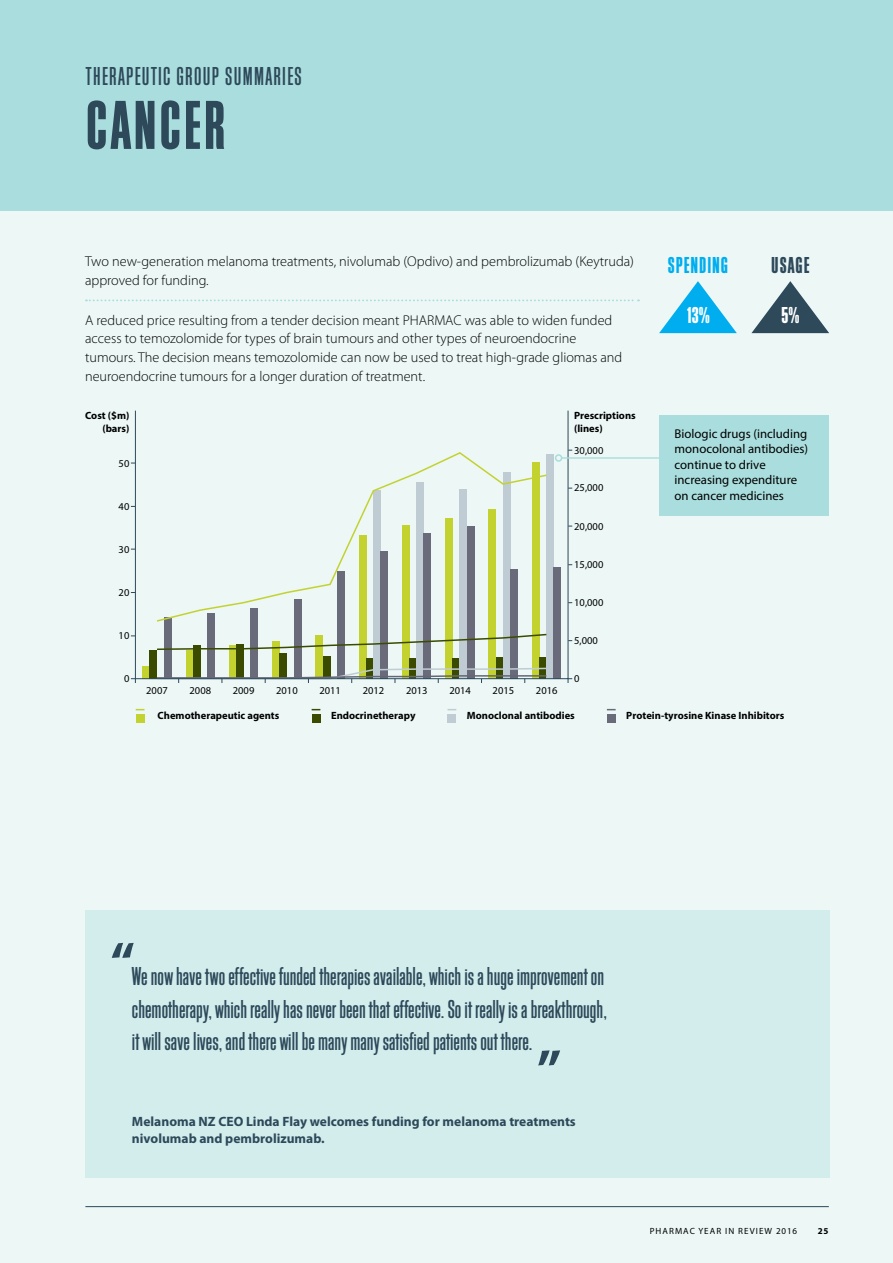
<style>
.page{position:relative;width:893px;height:1263px;background:#fff}
.page>*{position:absolute;margin:0;border:0;box-sizing:border-box;transform-origin:0 0}
.t1{font:72px "Block Gothic Bold Extra Cond";letter-spacing:.04em;color:#2d495a}
.t2{font:700 54px "Myriad Pro";color:#2d495a}
.t3{font:27px/32.4px "Block Gothic Medium Extra Cond";color:#2d495a;text-align:justify}
.t4{font:27px "Block Gothic Medium Extra Cond";letter-spacing:.05em;color:#2d495a}
.t5{font:24px "Block Gothic Bold Extra Cond";letter-spacing:.04em;color:#00aeef}
.t6{font:24px "Block Gothic Bold Extra Cond";color:#fff}
.t7{font:24px "Block Gothic Bold Extra Cond";letter-spacing:.04em;color:#2d495a}
.t8{font:300 14.25px/18.8px "Myriad Pro";color:#000}
.t9{font:700 13.5px/17.2px "Myriad Pro";color:#2d495a}
.t10{font:12.75px/15.3px "Myriad Pro";color:#000}
.t11{font:700 10.5px/12.6px "Myriad Pro";color:#000;text-align:right}
.t12{font:10.5px "Myriad Pro";color:#000}
.t13{font:9px "Myriad Pro";letter-spacing:.12em;color:#000}
.t14{font:700 9px "Myriad Pro";color:#000}
</style>
<div class="page">
<div style="left:0;top:210px;width:893px;height:1053px;background:#ecf7f6"></div>
<div style="left:0;top:0;width:893px;height:210px;background:#add"></div>
<svg style="left:659px;top:281px;width:78px;height:52px"></svg>
<svg style="left:751px;top:281px;width:78px;height:52px"></svg>
<svg style="left:86px;top:299px;width:553px;height:2px"></svg>
<div style="left:136px;top:714px;width:8px;height:8px;background:#c3d22e"></div>
<div style="left:312px;top:714px;width:8px;height:8px;background:#3a4b00"></div>
<div style="left:448px;top:714px;width:8px;height:8px;background:#c0ccd3"></div>
<div style="left:607px;top:714px;width:9px;height:8px;background:#696b7a"></div>
<div style="left:143px;top:666px;width:7px;height:13px;background:#c3d22e"></div>
<div style="left:186px;top:650px;width:7px;height:29px;background:#c3d22e"></div>
<div style="left:229px;top:645px;width:7px;height:34px;background:#c3d22e"></div>
<div style="left:273px;top:641px;width:7px;height:38px;background:#c3d22e"></div>
<div style="left:316px;top:635px;width:7px;height:44px;background:#c3d22e"></div>
<div style="left:359px;top:535px;width:7px;height:144px;background:#c3d22e"></div>
<div style="left:402px;top:525px;width:7px;height:154px;background:#c3d22e"></div>
<div style="left:446px;top:518px;width:7px;height:161px;background:#c3d22e"></div>
<div style="left:489px;top:509px;width:7px;height:170px;background:#c3d22e"></div>
<div style="left:532px;top:462px;width:7px;height:217px;background:#c3d22e"></div>
<div style="left:150px;top:650px;width:7px;height:29px;background:#3a4b00"></div>
<div style="left:193px;top:646px;width:7px;height:33px;background:#3a4b00"></div>
<div style="left:236px;top:644px;width:8px;height:35px;background:#3a4b00"></div>
<div style="left:280px;top:654px;width:7px;height:25px;background:#3a4b00"></div>
<div style="left:323px;top:656px;width:7px;height:23px;background:#3a4b00"></div>
<div style="left:366px;top:658px;width:7px;height:21px;background:#3a4b00"></div>
<div style="left:409px;top:658px;width:8px;height:21px;background:#3a4b00"></div>
<div style="left:453px;top:658px;width:7px;height:21px;background:#3a4b00"></div>
<div style="left:496px;top:657px;width:7px;height:22px;background:#3a4b00"></div>
<div style="left:539px;top:657px;width:7px;height:22px;background:#3a4b00"></div>
<div style="left:373px;top:490px;width:7px;height:189px;background:#c0ccd3"></div>
<div style="left:417px;top:482px;width:7px;height:197px;background:#c0ccd3"></div>
<div style="left:460px;top:489px;width:7px;height:190px;background:#c0ccd3"></div>
<div style="left:503px;top:472px;width:7px;height:207px;background:#c0ccd3"></div>
<div style="left:546px;top:454px;width:8px;height:225px;background:#c0ccd3"></div>
<div style="left:164px;top:617px;width:7px;height:62px;background:#696b7a"></div>
<div style="left:207px;top:613px;width:8px;height:66px;background:#696b7a"></div>
<div style="left:251px;top:608px;width:7px;height:71px;background:#696b7a"></div>
<div style="left:294px;top:599px;width:7px;height:80px;background:#696b7a"></div>
<div style="left:337px;top:571px;width:7px;height:108px;background:#696b7a"></div>
<div style="left:380px;top:551px;width:8px;height:128px;background:#696b7a"></div>
<div style="left:424px;top:533px;width:7px;height:146px;background:#696b7a"></div>
<div style="left:467px;top:527px;width:7px;height:152px;background:#696b7a"></div>
<div style="left:510px;top:570px;width:7px;height:109px;background:#696b7a"></div>
<div style="left:554px;top:568px;width:7px;height:111px;background:#696b7a"></div>
<svg style="left:157px;top:452px;width:390px;height:171px"></svg>
<svg style="left:157px;top:633px;width:390px;height:18px"></svg>
<svg style="left:131px;top:678px;width:5px;height:5px"></svg>
<svg style="left:156px;top:667px;width:392px;height:16px"></svg>
<hr style="left:562px;top:457px;width:98px;height:2px;background:#add">
<div style="left:555px;top:454px;width:7px;height:8px;border:2px solid #add;border-radius:50%"></div>
<div style="left:660px;top:415px;width:169px;height:101px;background:#add"></div>
<div style="left:85px;top:910px;width:744px;height:268px;background:#d3edec"></div>
<hr style="left:85px;top:1206px;width:744px;height:1px;background:#2d495a">
<h3 class="t4" style="left:86px;top:58px;width:217px">THERAPEUTIC GROUP SUMMARIES</h3>
<h1 class="t1" style="left:86px;top:76px;width:141px">CANCER</h1>
<p class="t8" style="left:85px;top:252px;width:550px">Two new-generation melanoma treatments, nivolumab (Opdivo) and pembrolizumab (Keytruda) approved for funding.</p>
<p class="t8" style="left:85px;top:310px;width:539px">A reduced price resulting from a tender decision meant PHARMAC was able to widen funded access to temozolomide for types of brain tumours and other types of neuroendocrine tumours. The decision means temozolomide can now be used to treat high-grade gliomas and neuroendocrine tumours for a longer duration of treatment.</p>
<p class="t11" style="left:85px;top:409px;width:46px">Cost ($m) (bars)</p>
<p class="t11" style="left:574px;top:409px;width:63px;text-align:left">Prescriptions (lines)</p>
<p class="t12" style="left:119px;top:457px;width:12px">50</p>
<p class="t12" style="left:119px;top:500px;width:12px">40</p>
<p class="t12" style="left:119px;top:543px;width:12px">30</p>
<p class="t12" style="left:119px;top:586px;width:12px">20</p>
<p class="t12" style="left:119px;top:629px;width:12px">10</p>
<p class="t12" style="left:574px;top:444px;width:31px">30,000</p>
<p class="t12" style="left:574px;top:481px;width:31px">25,000</p>
<p class="t12" style="left:574px;top:520px;width:31px">20,000</p>
<p class="t12" style="left:574px;top:558px;width:31px">15,000</p>
<p class="t12" style="left:574px;top:596px;width:31px">10,000</p>
<p class="t12" style="left:574px;top:634px;width:25px">5,000</p>
<p class="t12" style="left:124px;top:671px;width:7px">0</p>
<p class="t12" style="left:574px;top:671px;width:7px">0</p>
<p class="t12" style="left:146px;top:684px;width:23px">2007</p>
<p class="t12" style="left:190px;top:684px;width:23px">2008</p>
<p class="t12" style="left:233px;top:684px;width:23px">2009</p>
<p class="t12" style="left:276px;top:684px;width:23px">2010</p>
<p class="t12" style="left:319px;top:684px;width:23px">2011</p>
<p class="t12" style="left:363px;top:684px;width:23px">2012</p>
<p class="t12" style="left:406px;top:684px;width:23px">2013</p>
<p class="t12" style="left:449px;top:684px;width:23px">2014</p>
<p class="t12" style="left:493px;top:684px;width:23px">2015</p>
<p class="t12" style="left:536px;top:684px;width:23px">2016</p>
<h3 class="t5" style="left:668px;top:249px;width:62px">SPENDING</h3>
<h3 class="t6" style="left:686px;top:299px;width:25px">13%</h3>
<h3 class="t7" style="left:771px;top:249px;width:40px">USAGE</h3>
<h3 class="t6" style="left:781px;top:299px;width:19px">5%</h3>
<p class="t10" style="left:675px;top:426px;width:135px">Biologic drugs (including monocolonal antibodies) continue to drive increasing expenditure on cancer medicines</p>
<p class="t11" style="left:158px;top:708px;width:123px">Chemotherapeutic agents</p>
<p class="t11" style="left:331px;top:708px;width:86px">Endocrinetherapy</p>
<p class="t11" style="left:467px;top:708px;width:109px">Monoclonal antibodies</p>
<p class="t11" style="left:626px;top:708px;width:160px">Protein-tyrosine Kinase Inhibitors</p>
<p class="t3" style="left:132px;top:959px;width:476px;text-indent:-22px"><sup>“</sup>We now have two effective funded therapies available, which is a huge improvement on chemotherapy, which really has never been that effective. So it really is a breakthrough, it will save lives, and there will be many many satisfied patients out there.</p>
<h2 class="t2" style="left:537px;top:1034px;width:26px">”</h2>
<p class="t9" style="left:132px;top:1112px;width:445px">Melanoma NZ CEO Linda Flay welcomes funding for melanoma treatments nivolumab and pembrolizumab.</p>
<p class="t13" style="left:650px;top:1226px;width:149px">PHARMAC YEAR IN REVIEW 2016</p>
<p class="t14" style="left:818px;top:1225px;width:12px">25</p>
</div>
